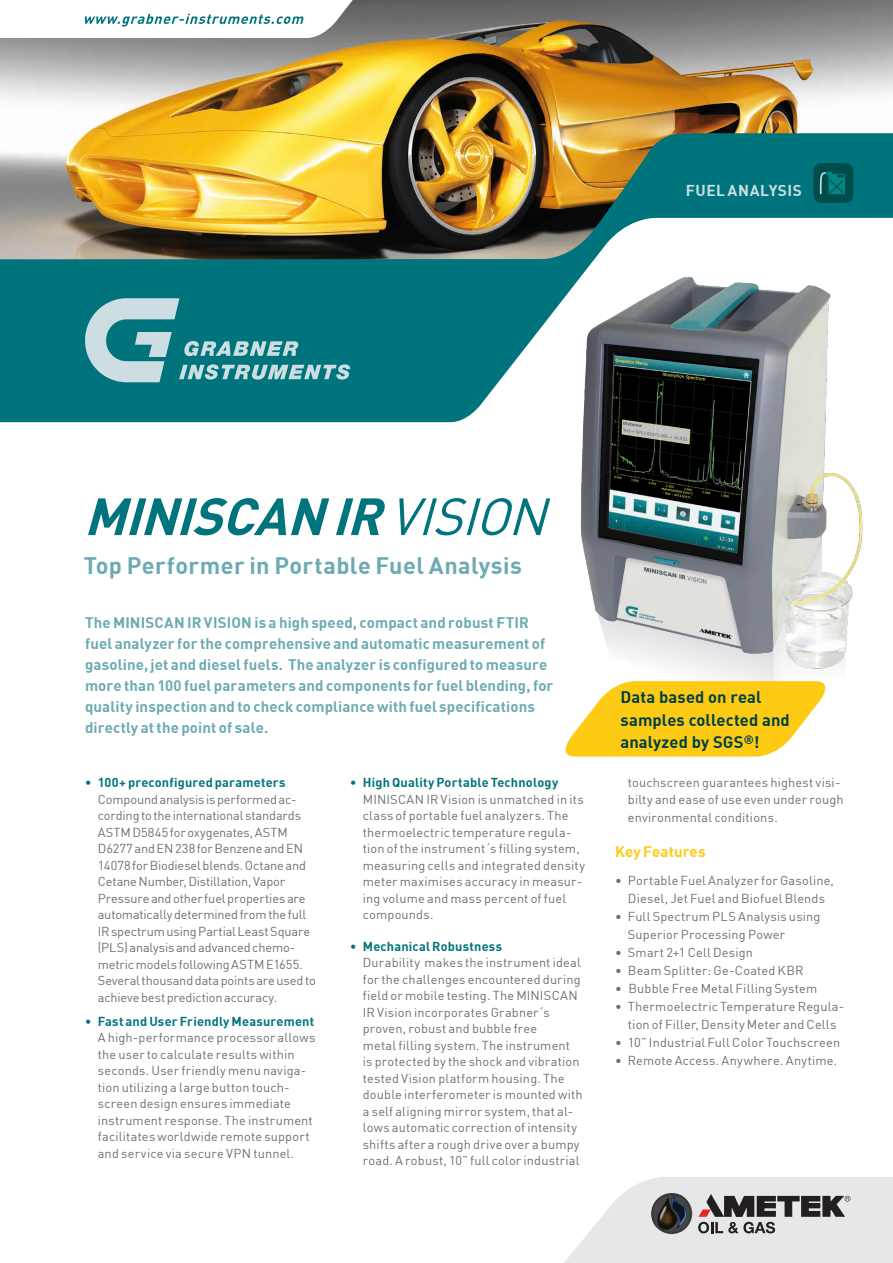
<style>
.page{position:relative;width:893px;height:1263px;background:#fff}
.page>*{position:absolute;margin:0;border:0;box-sizing:border-box;transform-origin:0 0}
.t1{font:italic 700 51.6px "DIN";color:#00747c}
.t2{font:700 23.4px "DIN";letter-spacing:.015em;color:#6baab1}
.t3{font:700 16.5px/22.5px "DIN";letter-spacing:.005em;color:#00403f}
.t4{font:700 15.45px "DIN";letter-spacing:.03em;color:#ccdee1}
.t5{font:700 15px/21px "DIN";letter-spacing:.01em;color:#6baab1}
.t6{font:700 15px "DIN";letter-spacing:.005em;color:#fecb14}
.t7{font:12.75px/16.5px "DIN";letter-spacing:.01em;color:#6d6f71}
.t8{font:12.75px/16.5px "DIN";letter-spacing:-.01em;color:#6d6f71}
.t9{font:700 12.75px "DIN";letter-spacing:.015em;color:#00747c}
.s1{font-weight:400}
</style>
<div class="page">
<img style="left:0;top:0;width:893px;height:133px">
<img style="left:0;top:133px;width:893px;height:289px">
<svg style="left:85px;top:298px;width:265px;height:84px"></svg>
<div style="left:813px;top:163px;width:40px;height:40px;background:#004c4b;border-radius:8px"></div>
<svg style="left:819px;top:171px;width:26px;height:24px"></svg>
<svg style="left:0;top:0;width:363px;height:38px"></svg>
<svg style="left:565px;top:671px;width:261px;height:85px"></svg>
<img style="left:545px;top:274px;width:337px;height:397px">
<svg style="left:564px;top:1177px;width:329px;height:86px"></svg>
<img style="left:651px;top:1193px;width:41px;height:41px;border-radius:21px">
<p class="t4" style="left:686px;top:180px;width:117px">FUEL ANALYSIS</p>
<h1 class="t1" style="left:84px;top:483px;width:480px">MINISCAN IR <span class="s1">VISION</span></h1>
<h2 class="t2" style="left:84px;top:550px;width:440px">Top Performer in Portable Fuel Analysis</h2>
<p class="t5" style="left:85px;top:612px;width:470px">The MINISCAN IR VISION is a high speed, compact and robust FTIR fuel analyzer for the comprehensive and automatic measurement of gasoline, jet and diesel fuels. The analyzer is configured to measure more than 100 fuel parameters and components for fuel blending, for quality inspection and to check compliance with fuel specifications directly at the point of sale.</p>
<p class="t9" style="left:85px;top:774px;width:202px">• 100+ preconfigured parameters</p>
<p class="t8" style="left:98px;top:791px;width:220px">Compound analysis is performed ac&shy;cording to the international standards ASTM D5845 for oxygenates, ASTM D6277 and EN 238 for Benzene and EN 14078 for Biodiesel blends. Octane and Cetane Number, Distillation, Vapor Pressure and other fuel properties are automatically determined from the full IR spectrum using Partial Least Square (PLS) analysis and advanced chemo&shy;metric models following ASTM E1655.<br>Several thousand data points are used to achieve best prediction accuracy.</p>
<p class="t9" style="left:85px;top:1013px;width:231px">• Fast and User Friendly Measurement</p>
<p class="t7" style="left:98px;top:1029px;width:219px">A high-performance processor allows the user to calculate results within seconds. User friendly menu naviga&shy;tion utilizing a large button touch&shy;screen design ensures immediate instrument response. The instrument facilitates worldwide remote support and service via secure VPN tunnel.</p>
<p class="t9" style="left:350px;top:774px;width:210px">• High Quality Portable Technology</p>
<p class="t7" style="left:363px;top:791px;width:224px">MINISCAN IR Vision is unmatched in its class of portable fuel analyzers. The thermoelectric temperature regula&shy;tion of the instrument´s filling system, measuring cells and integrated density meter maximises accuracy in measur&shy;ing volume and mass percent of fuel compounds.</p>
<p class="t9" style="left:350px;top:938px;width:154px">• Mechanical Robustness</p>
<p class="t7" style="left:363px;top:954px;width:221px">Durability makes the instrument ideal for the challenges encountered during field or mobile testing. The MINISCAN IR Vision incorporates Grabner´s proven, robust and bubble free<br>metal filling system. The instrument is protected by the shock and vibration tested Vision platform housing. The double interferometer is mounted with a self aligning mirror system, that al&shy;lows automatic correction of intensity shifts after a rough drive over a bumpy road. A robust, 10” full color industrial</p>
<p class="t3" style="left:621px;top:685px;width:171px">Data based on real samples collected and analyzed by SGS<sup>®</sup>!</p>
<p class="t7" style="left:628px;top:774px;width:217px">touchscreen guarantees highest visi&shy;bilty and ease of use even under rough</p>
<p class="t7" style="left:628px;top:809px;width:151px">environmental conditions.</p>
<p class="t6" style="left:615px;top:841px;width:92px">Key Features</p>
<p class="t7" style="left:615px;top:871px;width:220px;line-height:18px;text-align:center">• Portable Fuel Analyzer for Gasoline,<br>Diesel, Jet Fuel and Biofuel Blends</p>
<p class="t7" style="left:628px;top:907px;width:194px;line-height:18px;text-indent:-13px">• Full Spectrum PLS Analysis using<br>Superior Processing Power</p>
<p class="t7" style="left:615px;top:944px;width:139px">• Smart 2+1 Cell Design</p>
<p class="t7" style="left:615px;top:962px;width:190px">• Beam Splitter: Ge-Coated KBR</p>
<p class="t7" style="left:615px;top:980px;width:204px">• Bubble Free Metal Filling System</p>
<p class="t7" style="left:615px;top:998px;width:231px;line-height:18px;text-align:center">• Thermoelectric Temperature Regula&shy;tion of Filler, Density Meter and Cells</p>
<p class="t7" style="left:615px;top:1034px;width:227px">• 10” Industrial Full Color Touchscreen</p>
<p class="t7" style="left:615px;top:1052px;width:223px">• Remote Access. Anywhere. Anytime.</p>
</div>
